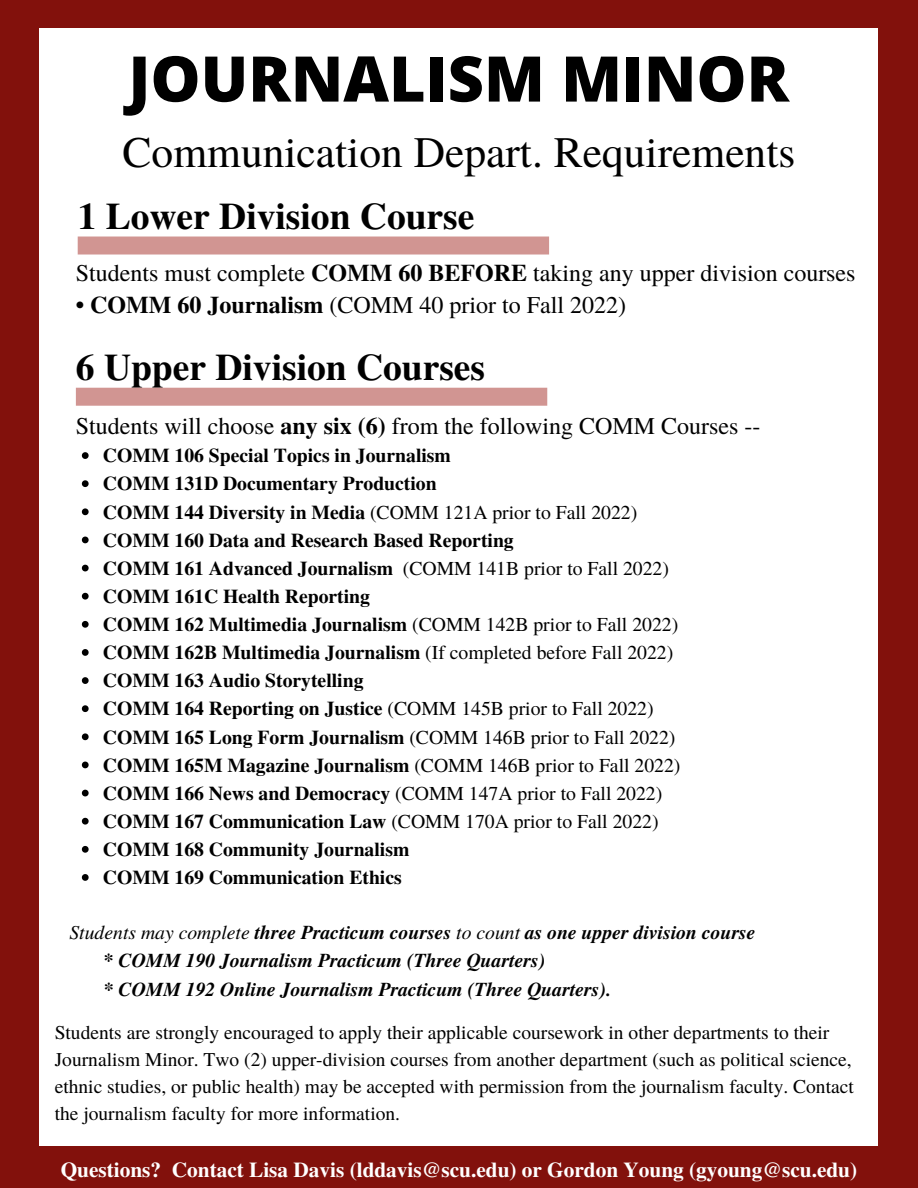
<style>
.page{position:relative;width:918px;height:1188px;background:#82110c}
.page>*{position:absolute;margin:0;border:0;box-sizing:border-box;transform-origin:0 0}
.t1{font:800 63px "Open Sans";color:#000}
.t2{font:43.5px "Te X Gyre Termes";color:#000}
.t3{font:700 37.5px "Te X Gyre Termes";color:#000}
.t4{font:24px "Te X Gyre Termes";color:#000}
.t5{font:700 21.3px "Te X Gyre Termes";color:#fff}
.t6{font:700 19.65px/28.2px "Te X Gyre Termes";color:#000}
.t7{font:italic 700 19.65px/28.2px "Te X Gyre Termes";color:#000}
.t8{font:19.5px/27px "Te X Gyre Termes";color:#000}
.s1{font-weight:700}
.s2{font-weight:400}
.s3{font-style:normal}
</style>
<div class="page">
<div style="left:40px;top:28px;width:838px;height:1118px;background:#fff"></div>
<div style="left:78px;top:237px;width:471px;height:18px;background:#d19592"></div>
<div style="left:76px;top:388px;width:471px;height:18px;background:#d19592"></div>
<svg style="left:82px;top:452px;width:7px;height:7px"></svg>
<svg style="left:82px;top:480px;width:7px;height:7px"></svg>
<svg style="left:82px;top:508px;width:7px;height:7px"></svg>
<svg style="left:82px;top:537px;width:7px;height:6px"></svg>
<svg style="left:82px;top:565px;width:7px;height:6px"></svg>
<svg style="left:82px;top:593px;width:7px;height:7px"></svg>
<svg style="left:82px;top:621px;width:7px;height:7px"></svg>
<svg style="left:82px;top:649px;width:7px;height:7px"></svg>
<svg style="left:82px;top:677px;width:7px;height:7px"></svg>
<svg style="left:82px;top:705px;width:7px;height:7px"></svg>
<svg style="left:82px;top:733px;width:7px;height:7px"></svg>
<svg style="left:82px;top:762px;width:7px;height:6px"></svg>
<svg style="left:82px;top:790px;width:7px;height:6px"></svg>
<svg style="left:82px;top:818px;width:7px;height:7px"></svg>
<svg style="left:82px;top:846px;width:7px;height:7px"></svg>
<svg style="left:82px;top:874px;width:7px;height:7px"></svg>
<h1 class="t1" style="left:128px;top:34px;width:662px">JOURNALISM MINOR</h1>
<h2 class="t2" style="left:123px;top:121px;width:674px">Communication Depart. Requirements</h2>
<h3 class="t3" style="left:78px;top:187px;width:398px">1 Lower Division Course</h3>
<p class="t4" style="left:76px;top:255px;width:781px">Students must complete <span class="s1">COMM 60 BEFORE</span> taking any upper division courses</p>
<p class="t4" style="left:76px;top:288px;width:552px"><span class="s1">• COMM 60 Journalism</span> (COMM 40 prior to Fall 2022)</p>
<h3 class="t3" style="left:76px;top:338px;width:411px">6 Upper Division Courses</h3>
<p class="t4" style="left:76px;top:408px;width:686px">Students will choose <span class="s1">any six (6)</span> from the following COMM Courses --</p>
<p class="t6" style="left:103px;top:441px;width:579px">COMM 106 Special Topics in Journalism<br>COMM 131D Documentary Production<br>COMM 144 Diversity in Media <span class="s2">(COMM 121A prior to Fall 2022)<br></span>COMM 160 Data and Research Based Reporting<br>COMM 161 Advanced Journalism <span class="s2">(COMM 141B prior to Fall 2022)<br></span>COMM 161C Health Reporting<br>COMM 162 Multimedia Journalism <span class="s2">(COMM 142B prior to Fall 2022)<br></span>COMM 162B Multimedia Journalism <span class="s2">(If completed before Fall 2022)<br></span>COMM 163 Audio Storytelling<br>COMM 164 Reporting on Justice <span class="s2">(COMM 145B prior to Fall 2022)<br></span>COMM 165 Long Form Journalism <span class="s2">(COMM 146B prior to Fall 2022)<br></span>COMM 165M Magazine Journalism <span class="s2">(COMM 146B prior to Fall 2022)<br></span>COMM 166 News and Democracy <span class="s2">(COMM 147A prior to Fall 2022)<br></span>COMM 167 Communication Law <span class="s2">(COMM 170A prior to Fall 2022)<br></span>COMM 168 Community Journalism<br>COMM 169 Communication Ethics</p>
<p class="t7" style="left:104px;top:918px;width:653px;text-indent:-34px"><span class="s2">Students may complete</span> three Practicum courses <span class="s2">to count</span> as one upper division course <span class="s3">*</span> COMM 190 Journalism Practicum (Three Quarters)<br>* COMM 192 Online Journalism Practicum (Three Quarters).</p>
<p class="t8" style="left:55px;top:1018px;width:801px">Students are strongly encouraged to apply their applicable coursework in other departments to their Journalism Minor. Two (2) upper-division courses from another department (such as political science, ethnic studies, or public health) may be accepted with permission from the journalism faculty. Contact the journalism faculty for more information.</p>
<p class="t5" style="left:61px;top:1153px;width:798px">Questions? Contact Lisa Davis (lddavis@scu.edu) or Gordon Young (gyoung@scu.edu)</p>
</div>
